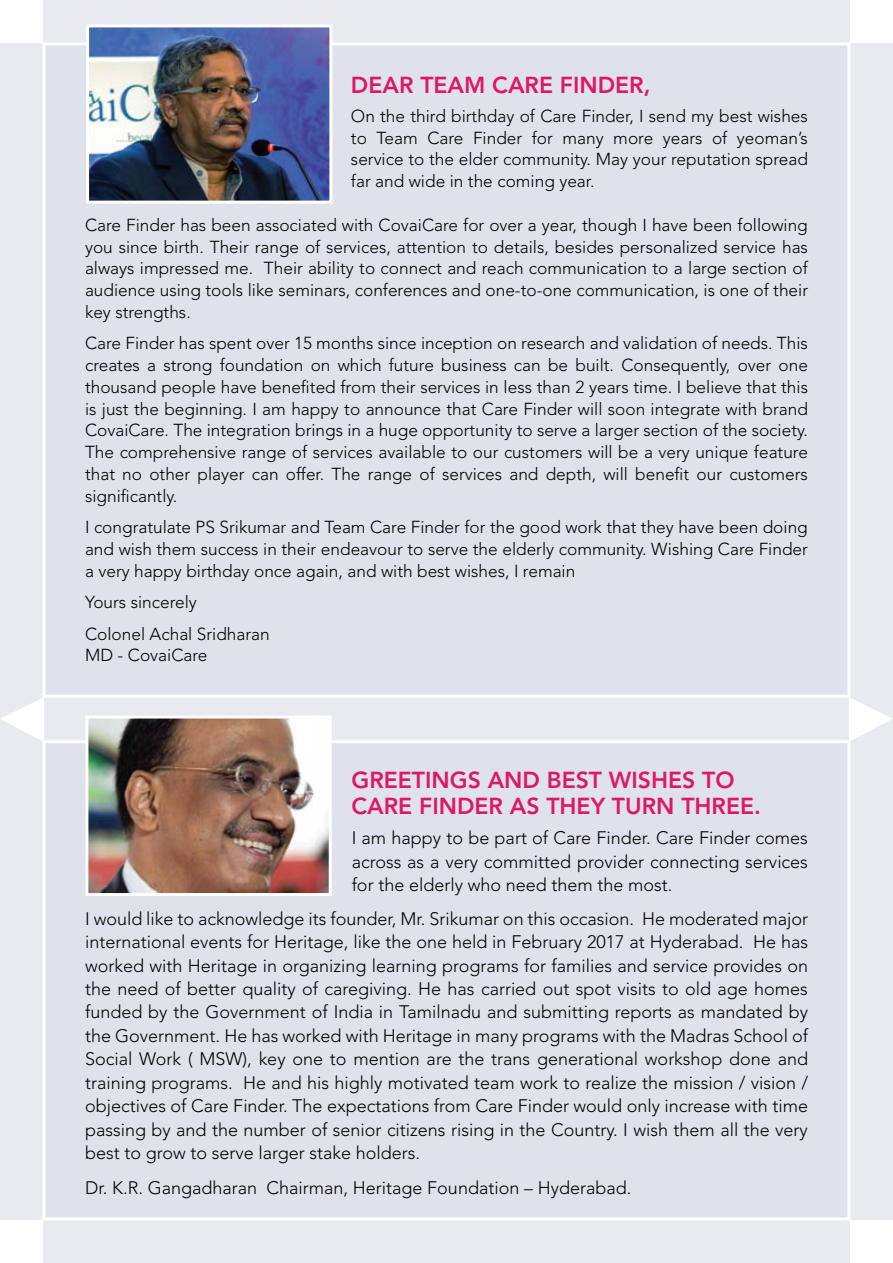
<style>
.page{position:relative;width:893px;height:1263px;background:#fff}
.page>*{position:absolute;margin:0;border:0;box-sizing:border-box;transform-origin:0 0}
.t1{font:800 22.95px/25.8px "Avenir LT Std";color:#db1966}
.t2{font:300 18px/23.4px "Avenir LT Std";color:#010101;text-align:justify}
.t3{font:300 17.25px/21.8px "Avenir LT Std";color:#010101;text-align:justify}
</style>
<div class="page">
<div style="left:0;top:0;width:43px;height:1263px;background:#e8eaf0"></div>
<div style="left:0;top:1220px;width:893px;height:43px;background:#e8eaf0"></div>
<div style="left:0;top:0;width:893px;height:43px;background:#e8eaf0"></div>
<div style="left:850px;top:0;width:43px;height:1263px;background:#e8eaf0"></div>
<div style="left:0;top:1220px;width:43px;height:43px;background:#fff"></div>
<div style="left:850px;top:1220px;width:43px;height:43px;background:#fff"></div>
<svg style="left:850px;top:698px;width:42px;height:44px"></svg>
<svg style="left:1px;top:697px;width:42px;height:45px"></svg>
<div style="left:0;top:0;width:43px;height:43px;background:#fff"></div>
<div style="left:850px;top:0;width:43px;height:43px;background:#fff"></div>
<div style="left:45px;top:45px;width:803px;height:650px;background:#dfe2eb"></div>
<div style="left:45px;top:743px;width:803px;height:475px;background:#dfe2eb"></div>
<img style="left:90px;top:28px;width:238px;height:172px">
<div style="left:86px;top:24px;width:246px;height:180px;border:3px solid #fff"></div>
<div style="left:43px;top:698px;width:806px;height:42px;background:#e8eaf0"></div>
<img style="left:89px;top:719px;width:239px;height:173px">
<div style="left:85px;top:715px;width:247px;height:181px;border:3px solid #fff"></div>
<h1 class="t1" style="left:351px;top:72px;width:301px">DEAR TEAM CARE FINDER,</h1>
<p class="t3" style="left:351px;top:105px;width:458px">On the third birthday of Care Finder, I send my best wishes to Team Care Finder for many more years of yeoman’s service to the elder community. May your reputation spread far and wide in the coming year.</p>
<p class="t3" style="left:85px;top:214px;width:725px">Care Finder has been associated with CovaiCare for over a year, though I have been following you since birth. Their range of services, attention to details, besides personalized service has always impressed me. Their ability to connect and reach communication to a large section of audience using tools like seminars, conferences and one-to-one communication, is one of their key strengths.</p>
<p class="t3" style="left:85px;top:332px;width:724px">Care Finder has spent over 15 months since inception on research and validation of needs. This creates a strong foundation on which future business can be built. Consequently, over one thousand people have benefited from their services in less than 2 years time. I believe that this is just the beginning. I am happy to announce that Care Finder will soon integrate with brand CovaiCare. The integration brings in a huge opportunity to serve a larger section of the society.<br>The comprehensive range of services available to our customers will be a very unique feature that no other player can offer. The range of services and depth, will benefit our customers significantly.</p>
<p class="t3" style="left:85px;top:516px;width:724px">I congratulate PS Srikumar and Team Care Finder for the good work that they have been doing and wish them success in their endeavour to serve the elderly community. Wishing Care Finder a very happy birthday once again, and with best wishes, I remain</p>
<p class="t3" style="left:85px;top:586px;width:186px;line-height:31.5px">Yours sincerely<br>Colonel Achal Sridharan</p>
<p class="t3" style="left:85px;top:644px;width:124px">MD - CovaiCare</p>
<h1 class="t1" style="left:351px;top:767px;width:411px">GREETINGS AND BEST WISHES TO<br>CARE FINDER AS THEY TURN THREE.</h1>
<p class="t2" style="left:352px;top:826px;width:458px">I am happy to be part of Care Finder. Care Finder comes across as a very committed provider connecting services for the elderly who need them the most.</p>
<p class="t2" style="left:85px;top:907px;width:725px">I would like to acknowledge its founder, Mr. Srikumar on this occasion. He moderated major international events for Heritage, like the one held in February 2017 at Hyderabad. He has worked with Heritage in organizing learning programs for families and service provides on the need of better quality of caregiving. He has carried out spot visits to old age homes funded by the Government of India in Tamilnadu and submitting reports as mandated by the Government. He has worked with Heritage in many programs with the Madras School of Social Work ( MSW), key one to mention are the trans generational workshop done and training programs. He and his highly motivated team work to realize the mission / vision / objectives of Care Finder. The expectations from Care Finder would only increase with time passing by and the number of senior citizens rising in the Country. I wish them all the very best to grow to serve larger stake holders.</p>
<p class="t2" style="left:85px;top:1176px;width:548px">Dr. K.R. Gangadharan Chairman, Heritage Foundation – Hyderabad.</p>
</div>
